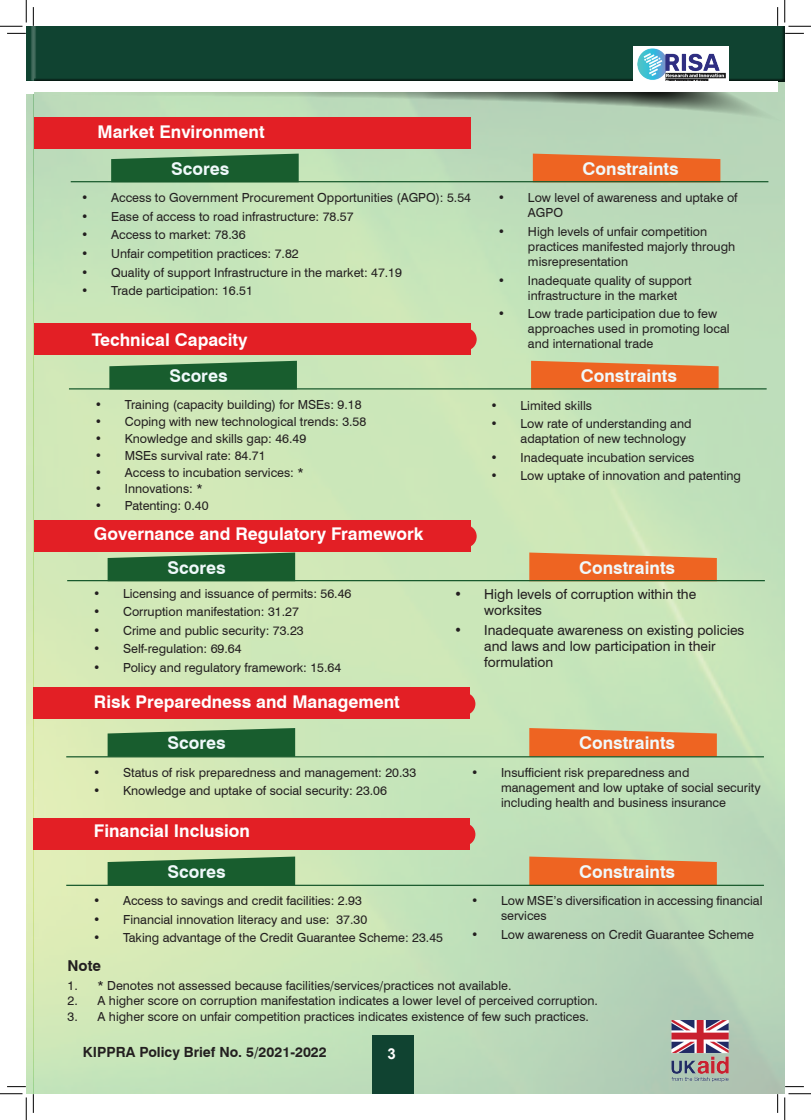
<style>
.page{position:relative;width:811px;height:1120px;background:#fff}
.page>*{position:absolute;margin:0;border:0;box-sizing:border-box;transform-origin:0 0}
.t1{font:700 17.5px "Swiss 721 BT";color:#fff}
.t2{font:700 17.5px "Swiss 721 BT";color:#f0f9fb}
.t3{font:700 15px "Swiss 721 BT";color:#231f20}
.t4{font:700 15px "Arial";color:#fff}
.t5{font:700 14px "Swiss 721 BT";color:#231f20}
.t6{font:13.75px/16.2px "Swiss 721 BT";color:#231f20}
.t7{font:12.5px/15px "Swiss 721 BT";color:#231f20}
</style>
<div class="page">
<img style="left:26px;top:128px;width:759px;height:965px">
<svg style="left:33px;top:84px;width:752px;height:44px"></svg>
<div style="left:33px;top:26px;width:752px;height:58px;background:#104331"></div>
<svg style="left:26px;top:94px;width:7px;height:35px"></svg>
<div style="left:26px;top:26px;width:8px;height:59px;background:#231f20;opacity:.75"></div>
<div style="left:372px;top:1034px;width:42px;height:59px;background:#104331"></div>
<img style="left:670px;top:1019px;width:59px;height:66px">
<div style="left:633px;top:46px;width:95px;height:41px;background:#fff"></div>
<img style="left:637px;top:48px;width:89px;height:33px">
<div style="left:33px;top:82px;width:744px;height:10px;background:#fff"></div>
<div style="left:26px;top:82px;width:7px;height:10px;background:#fff"></div>
<svg style="left:109px;top:360px;width:188px;height:28px"></svg>
<svg style="left:531px;top:360px;width:187px;height:28px"></svg>
<div style="left:34px;top:323px;width:436px;height:31px;background:#e31f25"></div>
<div style="left:455px;top:328px;width:22px;height:22px;background:#e31f25;border-radius:50%"></div>
<div style="left:34px;top:520px;width:436px;height:31px;background:#e31f25"></div>
<div style="left:455px;top:525px;width:22px;height:22px;background:#e31f25;border-radius:50%"></div>
<div style="left:33px;top:687px;width:436px;height:31px;background:#e31f25"></div>
<div style="left:453px;top:692px;width:22px;height:22px;background:#e31f25;border-radius:50%"></div>
<div style="left:33px;top:818px;width:436px;height:31px;background:#e31f25"></div>
<div style="left:453px;top:823px;width:22px;height:22px;background:#e31f25;border-radius:50%"></div>
<hr style="left:69px;top:388px;width:697px;height:1px;background:#195a2d">
<div style="left:34px;top:117px;width:436px;height:31px;background:#e31f25"></div>
<svg style="left:111px;top:153px;width:188px;height:28px"></svg>
<svg style="left:533px;top:153px;width:187px;height:28px"></svg>
<hr style="left:71px;top:181px;width:697px;height:1px;background:#195a2d">
<svg style="left:108px;top:552px;width:187px;height:28px"></svg>
<svg style="left:529px;top:552px;width:188px;height:28px"></svg>
<hr style="left:67px;top:580px;width:698px;height:1px;background:#195a2d">
<svg style="left:108px;top:727px;width:187px;height:29px"></svg>
<svg style="left:529px;top:727px;width:188px;height:29px"></svg>
<hr style="left:66px;top:756px;width:698px;height:1px;background:#195a2d">
<svg style="left:108px;top:856px;width:187px;height:28px"></svg>
<svg style="left:529px;top:856px;width:188px;height:28px"></svg>
<hr style="left:66px;top:884px;width:698px;height:1px;background:#195a2d">
<svg style="left:7px;top:33px;width:19px;height:1px"></svg>
<svg style="left:785px;top:33px;width:19px;height:1px"></svg>
<svg style="left:33px;top:7px;width:1px;height:19px"></svg>
<svg style="left:33px;top:1093px;width:1px;height:19px"></svg>
<svg style="left:777px;top:7px;width:1px;height:19px"></svg>
<svg style="left:777px;top:1093px;width:1px;height:19px"></svg>
<svg style="left:0;top:0;width:27px;height:27px"></svg>
<svg style="left:0;top:1093px;width:27px;height:26px"></svg>
<svg style="left:784px;top:0;width:27px;height:27px"></svg>
<svg style="left:784px;top:1093px;width:27px;height:26px"></svg>
<h1 class="t1" style="left:97px;top:121px;width:169px">Market Environment</h1>
<h1 class="t2" style="left:171px;top:158px;width:60px">Scores</h1>
<h1 class="t2" style="left:582px;top:158px;width:98px">Constraints</h1>
<p class="t7" style="left:81px;top:190px;width:391px">• Access to Government Procurement Opportunities (AGPO): 5.54</p>
<p class="t7" style="left:81px;top:208px;width:274px">• Ease of access to road infrastructure: 78.57</p>
<p class="t7" style="left:81px;top:227px;width:166px">• Access to market: 78.36</p>
<p class="t7" style="left:81px;top:245px;width:219px">• Unfair competition practices: 7.82</p>
<p class="t7" style="left:81px;top:264px;width:322px">• Quality of support Infrastructure in the market: 47.19</p>
<p class="t7" style="left:81px;top:282px;width:173px">• Trade participation: 16.51</p>
<h1 class="t1" style="left:92px;top:329px;width:157px">Technical Capacity</h1>
<p class="t7" style="left:528px;top:190px;width:211px;text-indent:-30px">• Low level of awareness and uptake of<br>AGPO</p>
<p class="t7" style="left:528px;top:223px;width:209px;text-indent:-30px">• High levels of unfair competition practices manifested majorly through misrepresentation</p>
<p class="t7" style="left:528px;top:272px;width:165px;text-indent:-30px">• Inadequate quality of support infrastructure in the market</p>
<p class="t7" style="left:528px;top:305px;width:203px;text-indent:-30px">• Low trade participation due to few approaches used in promoting local and international trade</p>
<h1 class="t2" style="left:169px;top:365px;width:60px">Scores</h1>
<h1 class="t2" style="left:581px;top:365px;width:98px">Constraints</h1>
<p class="t7" style="left:490px;top:397px;width:103px">• Limited skills</p>
<p class="t7" style="left:520px;top:415px;width:172px;text-indent:-30px">• Low rate of understanding and adaptation of new technology</p>
<p class="t7" style="left:490px;top:449px;width:205px">• Inadequate incubation services</p>
<p class="t7" style="left:490px;top:467px;width:252px">• Low uptake of innovation and patenting</p>
<p class="t7" style="left:95px;top:397px;width:268px">• Training (capacity building) for MSEs: 9.18</p>
<p class="t7" style="left:95px;top:413px;width:273px">• Coping with new technological trends: 3.58</p>
<p class="t7" style="left:95px;top:430px;width:213px">• Knowledge and skills gap: 46.49</p>
<p class="t7" style="left:95px;top:447px;width:172px">• MSEs survival rate: 84.71</p>
<p class="t7" style="left:95px;top:464px;width:210px">• Access to incubation services: *</p>
<p class="t7" style="left:95px;top:481px;width:109px">• Innovations: *</p>
<p class="t7" style="left:95px;top:497px;width:115px">• Patenting: 0.40</p>
<h1 class="t1" style="left:94px;top:523px;width:331px">Governance and Regulatory Framework</h1>
<h1 class="t2" style="left:168px;top:556px;width:60px">Scores</h1>
<h1 class="t2" style="left:579px;top:556px;width:98px">Constraints</h1>
<p class="t6" style="left:484px;top:584px;width:214px;text-indent:-30px">• High levels of corruption within the worksites</p>
<p class="t6" style="left:484px;top:621px;width:262px;text-indent:-30px">• Inadequate awareness on existing policies and laws and low participation in their formulation</p>
<p class="t7" style="left:93px;top:585px;width:260px">• Licensing and issuance of permits: 56.46</p>
<p class="t7" style="left:93px;top:603px;width:207px">• Corruption manifestation: 31.27</p>
<p class="t7" style="left:93px;top:622px;width:212px">• Crime and public security: 73.23</p>
<p class="t7" style="left:93px;top:640px;width:150px">• Self-regulation: 69.64</p>
<p class="t7" style="left:93px;top:659px;width:250px">• Policy and regulatory framework: 15.64</p>
<h1 class="t1" style="left:94px;top:691px;width:307px">Risk Preparedness and Management</h1>
<h1 class="t2" style="left:168px;top:732px;width:60px">Scores</h1>
<h1 class="t2" style="left:579px;top:732px;width:98px">Constraints</h1>
<p class="t7" style="left:501px;top:764px;width:261px;text-indent:-30px">• Insufficient risk preparedness and management and low uptake of social security including health and business insurance</p>
<p class="t7" style="left:93px;top:764px;width:325px">• Status of risk preparedness and management: 20.33</p>
<p class="t7" style="left:93px;top:782px;width:295px">• Knowledge and uptake of social security: 23.06</p>
<h1 class="t1" style="left:94px;top:819px;width:158px">Financial Inclusion</h1>
<h1 class="t2" style="left:168px;top:860px;width:60px">Scores</h1>
<h1 class="t2" style="left:579px;top:860px;width:98px">Constraints</h1>
<p class="t7" style="left:501px;top:892px;width:263px;text-indent:-30px">• Low MSE’s diversification in accessing financial services</p>
<p class="t7" style="left:471px;top:926px;width:285px">• Low awareness on Credit Guarantee Scheme</p>
<p class="t7" style="left:93px;top:892px;width:270px">• Access to savings and credit facilities: 2.93</p>
<p class="t7" style="left:93px;top:911px;width:276px">• Financial innovation literacy and use: 37.30</p>
<p class="t7" style="left:93px;top:929px;width:351px">• Taking advantage of the Credit Guarantee Scheme: 23.45</p>
<p class="t3" style="left:67px;top:956px;width:35px">Note</p>
<p class="t7" style="left:67px;top:977px;width:445px">1. * Denotes not assessed because facilities/services/practices not available.</p>
<p class="t7" style="left:67px;top:992px;width:532px">2. A higher score on corruption manifestation indicates a lower level of perceived corruption.</p>
<p class="t7" style="left:67px;top:1008px;width:523px">3. A higher score on unfair competition practices indicates existence of few such practices.</p>
<p class="t5" style="left:83px;top:1042px;width:245px">KIPPRA Policy Brief No. 5/2021-2022</p>
<p class="t4" style="left:387px;top:1043px;width:10px">3</p>
</div>
